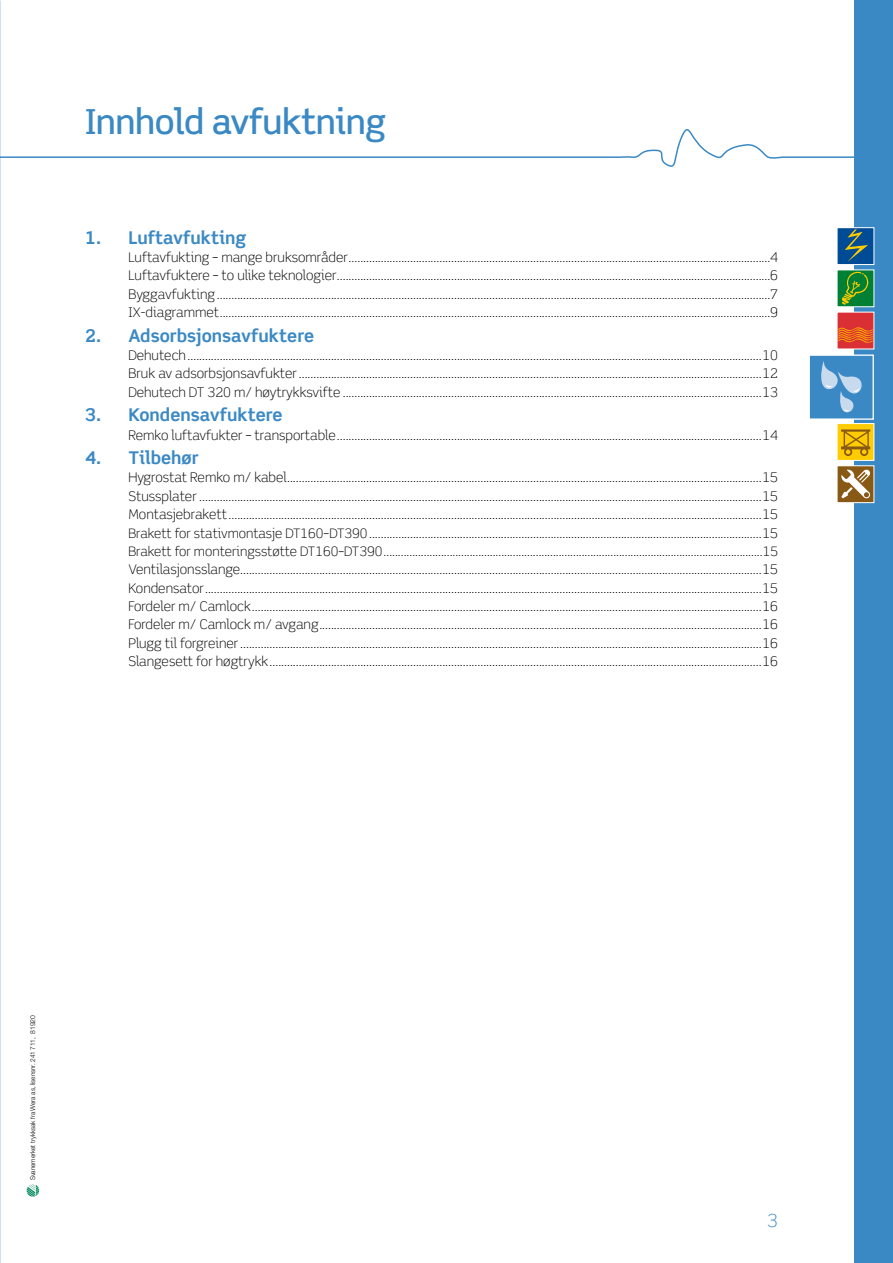
<style>
.page{position:relative;width:893px;height:1263px;background:#fff}
.page>*{position:absolute;margin:0;border:0;box-sizing:border-box;transform-origin:0 0}
.t1{font:500 34.5px "Scene Alt";letter-spacing:-.01em;color:#3b89c4}
.t2{font:300 18px "Scene Alt";color:#3b89c4}
.t3{font:700 17.55px "Scene Alt";color:#3b89c4}
.t4{font:300 13.35px/18.3px "Scene Alt";color:#000;text-align:justify}
.t5{font:300 13.05px "Scene Alt";color:#000}
.t6{font:300 6.75px "Helvetica Neue";letter-spacing:-.01em;color:#000;scale:.95 1}
.s1{font-size:13.05px}
</style>
<div class="page">
<svg style="left:27px;top:1184px;width:12px;height:12px"></svg>
<svg style="left:2px;top:116px;width:853px;height:57px"></svg>
<svg style="left:0;top:116px;width:2px;height:57px"></svg>
<div style="left:855px;top:0;width:38px;height:1263px;background:#3b89c4"></div>
<div style="left:837px;top:228px;width:37px;height:37px;background:#004b95"></div>
<div style="left:837px;top:227px;width:37px;height:38px;border:1px solid #fff"></div>
<div style="left:837px;top:270px;width:37px;height:37px;background:#008035"></div>
<div style="left:837px;top:312px;width:37px;height:37px;background:#db2f36"></div>
<svg style="left:845px;top:229px;width:23px;height:33px"></svg>
<svg style="left:838px;top:327px;width:35px;height:16px"></svg>
<svg style="left:842px;top:271px;width:27px;height:34px"></svg>
<div style="left:809px;top:355px;width:64px;height:64px;background:#3b89c4"></div>
<div style="left:809px;top:354px;width:65px;height:66px;border:1px solid #fff"></div>
<svg style="left:821px;top:361px;width:41px;height:52px"></svg>
<div style="left:837px;top:424px;width:37px;height:36px;background:#fecc00"></div>
<div style="left:837px;top:423px;width:37px;height:38px;border:1px solid #fff"></div>
<div style="left:837px;top:466px;width:37px;height:37px;background:#885915"></div>
<div style="left:837px;top:465px;width:37px;height:38px;border:1px solid #fff"></div>
<svg style="left:841px;top:470px;width:29px;height:28px"></svg>
<svg style="left:841px;top:429px;width:29px;height:27px"></svg>
<h1 class="t1" style="left:85px;top:100px;width:302px">Innhold avfuktning</h1>
<h3 class="t3" style="left:85px;top:226px;width:163px">1. Luftavfukting</h3>
<p class="t4" style="left:128px;top:248px;width:651px">Luftavfukting – mange bruksområder................................................................................................................................................4<br>Luftavfuktere – to ulike teknologier....................................................................................................................................................6<br>Byggavfukting.............................................................................................................................................................................................7<br>IX-diagrammet............................................................................................................................................................................................9</p>
<h3 class="t3" style="left:85px;top:324px;width:230px">2. Adsorbsjonsavfuktere</h3>
<p class="t4" style="left:128px;top:346px;width:651px">Dehutech....................................................................................................................................................................................................10<br>Bruk av adsorbsjonsavfukter..............................................................................................................................................................12<br>Dehutech DT 320 m/ høytrykksvifte ...............................................................................................................................................13</p>
<h3 class="t3" style="left:85px;top:404px;width:199px">3. Kondensavfuktere</h3>
<p class="t4" style="left:128px;top:426px;width:651px">Remko luftavfukter – transportable.................................................................................................................................................14</p>
<h3 class="t3" style="left:85px;top:447px;width:115px">4. Tilbehør</h3>
<p class="t4" style="left:128px;top:469px;width:651px">Hygrostat Remko m/ kabel..................................................................................................................................................................15<br>Stussplater ................................................................................................................................................................................................15<br>Montasjebrakett......................................................................................................................................................................................15<br><span class="s1">Brakett for stativmontasje DT160–DT390</span>......................................................................................................................................15</p>
<p class="t5" style="left:128px;top:543px;width:651px">Brakett for monteringsstøtte DT160–DT390....................................................................................................................................15</p>
<p class="t4" style="left:128px;top:560px;width:651px">Ventilasjonsslange..................................................................................................................................................................................15<br>Kondensator..............................................................................................................................................................................................15<br>Fordeler m/ Camlock..............................................................................................................................................................................16<br>Fordeler m/ Camlock m/ avgang.......................................................................................................................................................16<br>Plugg til forgreiner..................................................................................................................................................................................16<br>Slangesett for høgtrykk........................................................................................................................................................................16</p>
<p class="t6" style="left:29px;top:1180px;width:175px;rotate:-90deg">Svanemerket trykksak fra Wera as, lisensnr. 241 711, 81920</p>
<h2 class="t2" style="left:767px;top:1209px;width:12px">3</h2>
</div>
